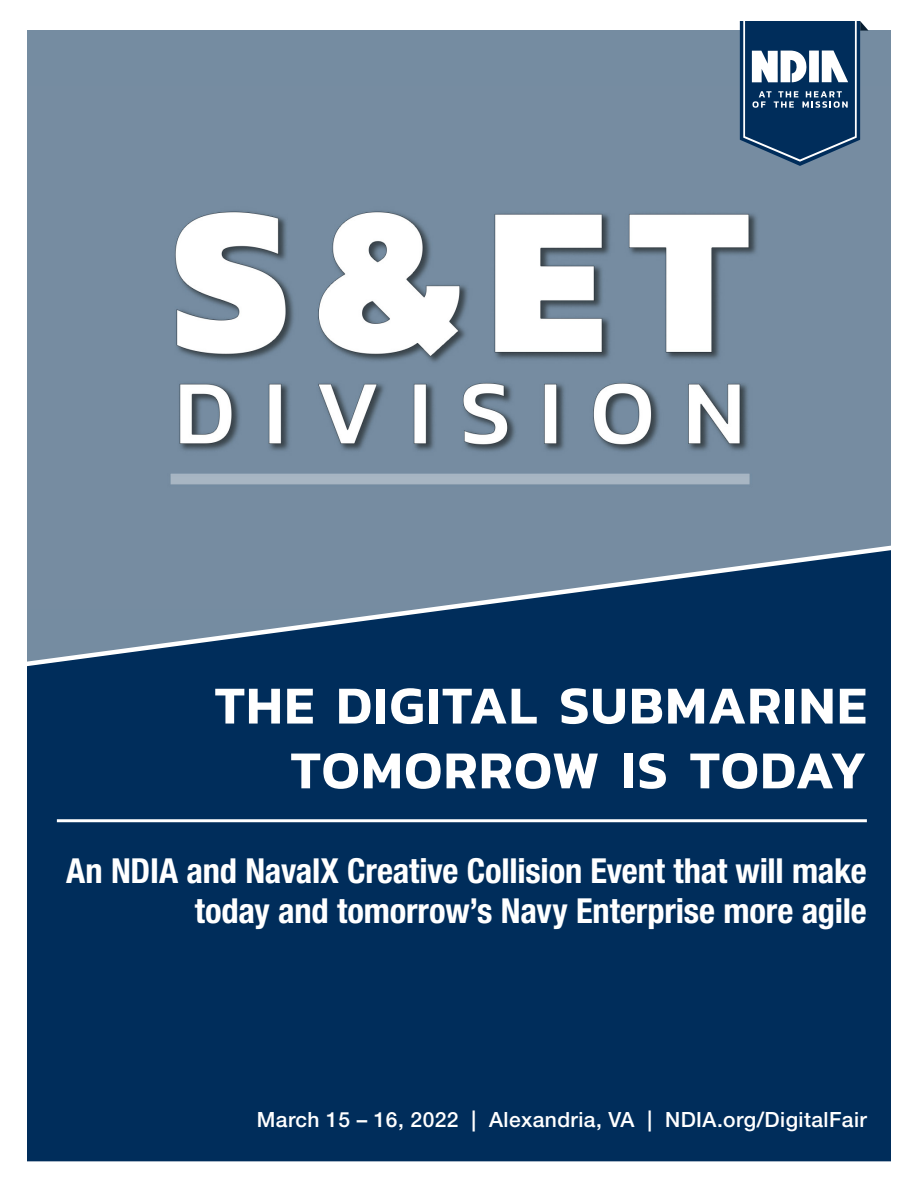
<style>
.page{position:relative;width:918px;height:1188px;background:#fff}
.page>*{position:absolute;margin:0;border:0;box-sizing:border-box;transform-origin:0 0}
.t1{font:600 54px/64.8px "Kanit";letter-spacing:.025em;color:#fff;text-align:right}
.t2{font:700 condensed 34.5px/40.5px "Helvetica Neue LT Std";letter-spacing:-.005em;color:#fff;text-align:right}
.t3{font:500 21px "Helvetica Neue LT Std";letter-spacing:.02em;color:#fff}
</style>
<div class="page">
<div style="left:27px;top:30px;width:864px;height:638px;background:#758ca1"></div>
<img style="left:170px;top:87px;width:587px;height:398px">
<div style="left:27px;top:671px;width:864px;height:490px;background:#002d5b"></div>
<svg style="left:27px;top:545px;width:864px;height:126px"></svg>
<hr style="left:57px;top:819px;width:810px;height:3px;background:#fff">
<svg style="left:740px;top:21px;width:129px;height:145px"></svg>
<h1 class="t1" style="left:215px;top:671px;width:654px">THE DIGITAL SUBMARINE<br>TOMORROW IS TODAY</h1>
<p class="t2" style="left:66px;top:850px;width:802px">An NDIA and NavalX Creative Collision Event that will make today and tomorrow’s Navy Enterprise more agile</p>
<p class="t3" style="left:257px;top:1107px;width:612px">March 15 – 16, 2022 | Alexandria, VA | NDIA.org/DigitalFair</p>
</div>
